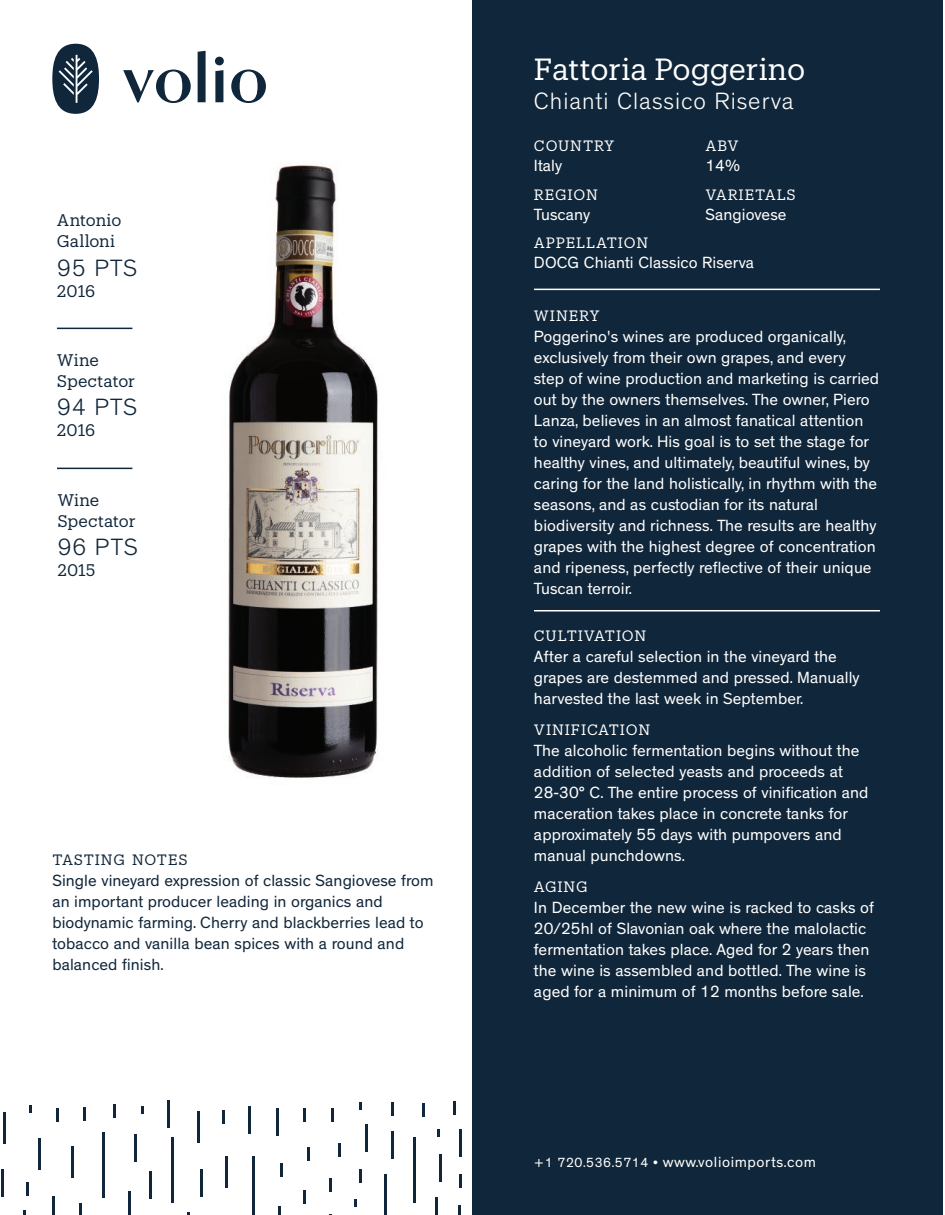
<style>
.page{position:relative;width:945px;height:1215px;background:#fff}
.page>*{position:absolute;margin:0;border:0;box-sizing:border-box;transform-origin:0 0}
.t1{font:30px "Produkt";letter-spacing:-.005em;color:#fff}
.t2{font:300 24px "Theinhardt";letter-spacing:.04em;color:#fff}
.t3{font:300 24px "Theinhardt";letter-spacing:.04em;color:#10263a}
.t4{font:16.5px/21px "Theinhardt";letter-spacing:.005em;color:#fff}
.t5{font:16.5px/21px "Theinhardt";letter-spacing:.005em;color:#10263a}
.t6{font:16.5px/21px "Produkt";color:#10263a}
.t7{font:15px "Theinhardt";letter-spacing:.04em;color:#fff}
.t8{font:14.7px "Produkt";letter-spacing:.06em;color:#fff}
.t9{font:14.7px "Produkt";letter-spacing:.045em;color:#10263a}
.s1{font-size:13.5px}
</style>
<div class="page">
<img style="left:74px;top:163px;width:304px;height:615px">
<div style="left:472px;top:0;width:471px;height:1215px;background:#10263a"></div>
<hr style="left:57px;top:328px;width:75px;height:1px;background:#10263a">
<hr style="left:57px;top:468px;width:75px;height:1px;background:#10263a">
<svg style="left:52px;top:44px;width:47px;height:70px"></svg>
<svg style="left:198px;top:51px;width:8px;height:51px"></svg>
<svg style="left:215px;top:57px;width:9px;height:45px"></svg>
<svg style="left:123px;top:70px;width:68px;height:33px"></svg>
<svg style="left:231px;top:70px;width:35px;height:33px"></svg>
<hr style="left:276px;top:1109px;width:3px;height:27px;background:#10263a">
<hr style="left:248px;top:1106px;width:3px;height:27px;background:#10263a">
<hr style="left:1px;top:1170px;width:3px;height:27px;background:#10263a">
<hr style="left:128px;top:1191px;width:3px;height:24px;background:#10263a">
<hr style="left:439px;top:1154px;width:2px;height:27px;background:#10263a">
<hr style="left:200px;top:1169px;width:2px;height:27px;background:#10263a">
<hr style="left:168px;top:1100px;width:2px;height:27px;background:#10263a">
<hr style="left:134px;top:1134px;width:3px;height:27px;background:#10263a">
<hr style="left:391px;top:1132px;width:3px;height:27px;background:#10263a">
<hr style="left:459px;top:1129px;width:3px;height:27px;background:#10263a">
<hr style="left:149px;top:1171px;width:3px;height:27px;background:#10263a">
<hr style="left:365px;top:1124px;width:3px;height:27px;background:#10263a">
<hr style="left:252px;top:1156px;width:3px;height:59px;background:#10263a">
<svg style="left:435px;top:1197px;width:2px;height:18px"></svg>
<svg style="left:278px;top:1206px;width:2px;height:9px"></svg>
<hr style="left:172px;top:1137px;width:2px;height:66px;background:#10263a">
<hr style="left:384px;top:1174px;width:3px;height:41px;background:#10263a">
<hr style="left:52px;top:1196px;width:3px;height:19px;background:#10263a">
<svg style="left:458px;top:1206px;width:3px;height:9px"></svg>
<hr style="left:414px;top:1137px;width:2px;height:65px;background:#10263a">
<hr style="left:102px;top:1132px;width:3px;height:66px;background:#10263a">
<hr style="left:113px;top:1104px;width:3px;height:14px;background:#10263a">
<hr style="left:391px;top:1102px;width:3px;height:14px;background:#10263a">
<svg style="left:303px;top:1191px;width:3px;height:13px"></svg>
<svg style="left:79px;top:1203px;width:3px;height:12px"></svg>
<svg style="left:330px;top:1178px;width:2px;height:13px"></svg>
<svg style="left:359px;top:1169px;width:3px;height:13px"></svg>
<svg style="left:83px;top:1107px;width:3px;height:13px"></svg>
<svg style="left:338px;top:1144px;width:3px;height:13px"></svg>
<svg style="left:459px;top:1175px;width:3px;height:13px"></svg>
<svg style="left:281px;top:1163px;width:2px;height:14px"></svg>
<hr style="left:307px;top:1147px;width:3px;height:14px;background:#10263a">
<hr style="left:56px;top:1108px;width:3px;height:14px;background:#10263a">
<hr style="left:331px;top:1108px;width:3px;height:14px;background:#10263a">
<hr style="left:222px;top:1110px;width:3px;height:14px;background:#10263a">
<svg style="left:454px;top:1102px;width:2px;height:13px"></svg>
<hr style="left:26px;top:1182px;width:3px;height:14px;background:#10263a">
<svg style="left:422px;top:1104px;width:3px;height:13px"></svg>
<hr style="left:303px;top:1108px;width:3px;height:14px;background:#10263a">
<hr style="left:198px;top:1111px;width:2px;height:31px;background:#10263a">
<hr style="left:38px;top:1138px;width:3px;height:31px;background:#10263a">
<hr style="left:71px;top:1147px;width:2px;height:31px;background:#10263a">
<hr style="left:3px;top:1112px;width:3px;height:31px;background:#10263a">
<hr style="left:226px;top:1157px;width:2px;height:31px;background:#10263a">
<svg style="left:438px;top:1129px;width:2px;height:8px"></svg>
<svg style="left:354px;top:1199px;width:3px;height:8px"></svg>
<svg style="left:29px;top:1106px;width:3px;height:7px"></svg>
<svg style="left:141px;top:1106px;width:3px;height:7px"></svg>
<svg style="left:359px;top:1102px;width:3px;height:8px"></svg>
<hr style="left:534px;top:289px;width:346px;height:1px;background:#fff">
<hr style="left:534px;top:610px;width:346px;height:2px;background:#fff">
<p class="t6" style="left:57px;top:209px;width:66px">Antonio<br>Galloni</p>
<h2 class="t3" style="left:57px;top:254px;width:82px">95 PTS</h2>
<p class="t6" style="left:57px;top:279px;width:40px">2016</p>
<p class="t6" style="left:57px;top:349px;width:80px">Wine<br>Spectator</p>
<h2 class="t3" style="left:57px;top:393px;width:82px">94 PTS</h2>
<p class="t6" style="left:57px;top:419px;width:40px">2016</p>
<p class="t6" style="left:57px;top:489px;width:80px">Wine<br>Spectator</p>
<h2 class="t3" style="left:57px;top:533px;width:82px">96 PTS</h2>
<p class="t6" style="left:57px;top:559px;width:40px">2015</p>
<p class="t9" style="left:52px;top:849px;width:137px">TASTING NOTES</p>
<p class="t5" style="left:52px;top:870px;width:383px">Single vineyard expression of classic Sangiovese from an important producer leading in organics and biodynamic farming. Cherry and blackberries lead to tobacco and vanilla bean spices with a round and balanced finish.</p>
<h1 class="t1" style="left:534px;top:49px;width:273px">Fattoria Poggerino</h1>
<h2 class="t2" style="left:534px;top:87px;width:261px">Chianti Classico Riserva</h2>
<p class="t8" style="left:534px;top:135px;width:82px">COUNTRY</p>
<p class="t4" style="left:534px;top:156px;width:30px">Italy</p>
<p class="t8" style="left:534px;top:184px;width:66px">REGION</p>
<p class="t4" style="left:534px;top:205px;width:58px">Tuscany</p>
<p class="t8" style="left:534px;top:232px;width:116px">APPELLATION</p>
<p class="t4" style="left:534px;top:253px;width:222px">DOCG Chianti Classico Riserva</p>
<p class="t8" style="left:705px;top:135px;width:35px">ABV</p>
<p class="t4" style="left:705px;top:156px;width:36px">14%</p>
<p class="t8" style="left:705px;top:184px;width:92px">VARIETALS</p>
<p class="t4" style="left:705px;top:205px;width:83px">Sangiovese</p>
<p class="t8" style="left:534px;top:305px;width:67px">WINERY</p>
<p class="t4" style="left:534px;top:326px;width:347px">Poggerino's wines are produced organically, exclusively from their own grapes, and every step of wine production and marketing is carried out by the owners themselves. The owner, Piero Lanza, believes in an almost fanatical attention to vineyard work. His goal is to set the stage for healthy vines, and ultimately, beautiful wines, by caring for the land holistically, in rhythm with the seasons, and as custodian for its natural biodiversity and richness. The results are healthy grapes with the highest degree of concentration and ripeness, perfectly reflective of their unique Tuscan terroir.</p>
<p class="t8" style="left:534px;top:625px;width:114px">CULTIVATION</p>
<p class="t4" style="left:534px;top:646px;width:327px">After a careful selection in the vineyard the grapes are destemmed and pressed. Manually harvested the last week in September.</p>
<p class="t8" style="left:534px;top:719px;width:118px">VINIFICATION</p>
<p class="t4" style="left:534px;top:740px;width:336px">The alcoholic fermentation begins without the addition of selected yeasts and proceeds at 28-30° C. The entire process of vinification and maceration takes place in concrete tanks for approximately 55 days with pumpovers and manual punchdowns.</p>
<p class="t8" style="left:534px;top:876px;width:55px">AGING</p>
<p class="t4" style="left:534px;top:897px;width:342px">In December the new wine is racked to casks of 20/25hl of Slavonian oak where the malolactic fermentation takes place. Aged for 2 years then the wine is assembled and bottled. The wine is aged for a minimum of 12 months before sale.</p>
<p class="t7" style="left:534px;top:1153px;width:284px"><span class="s1">+1 720.536.5714 •</span> www.volioimports.com</p>
</div>
